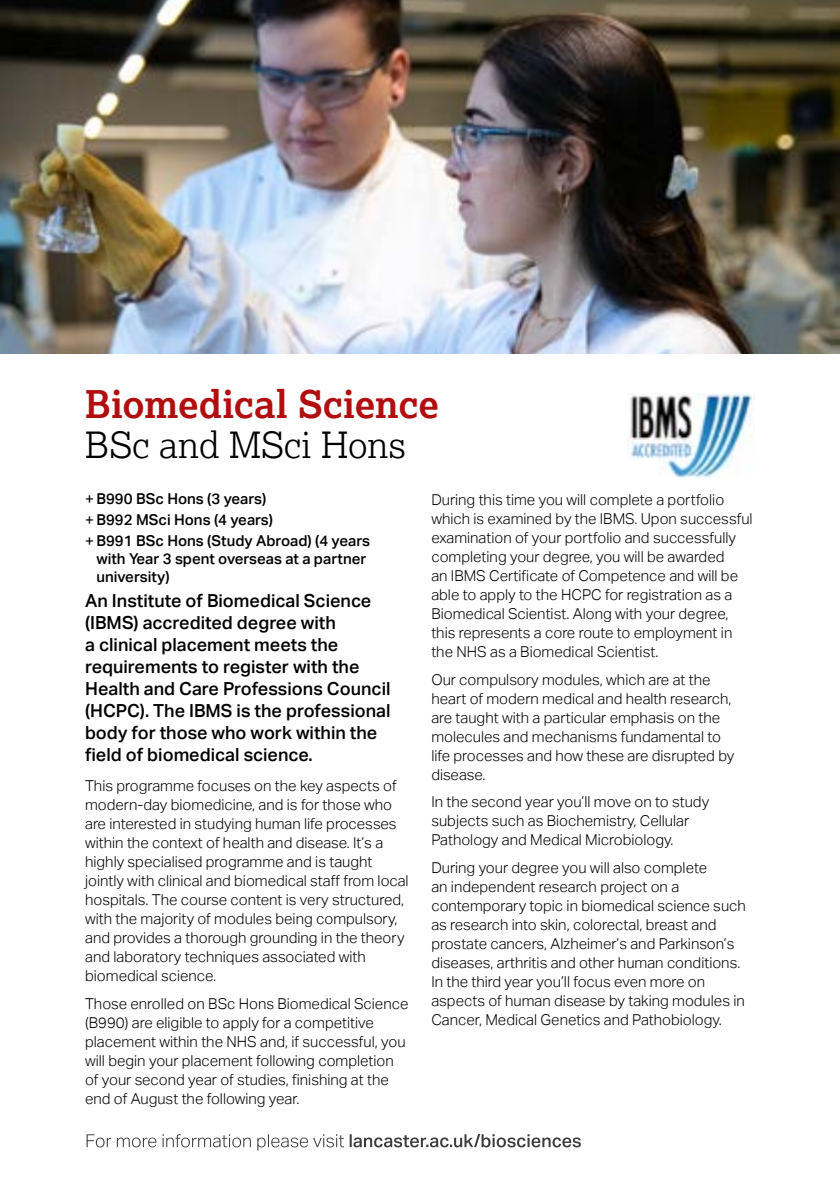
<style>
.page{position:relative;width:840px;height:1191px;background:#fff}
.page>*{position:absolute;margin:0;border:0;box-sizing:border-box;transform-origin:0 0}
.Header_Black{font:700 38px "Lexia";color:#b20e10}
.Header_Black-2{font:300 36px "Lexia";color:#000}
.Intro_para{font:500 18px/22px "Aktiv Grotesk";color:#000}
.Main_Copy_copy{font:300 15px/19px "Aktiv Grotesk";color:#000}
.Bullets{font:500 15px/18px "Aktiv Grotesk";color:#000}
.s1{font-weight:400}
</style>
<div class="page">
<svg style="left:87px;top:1133px;width:493px;height:17px"></svg>
<img style="left:627px;top:393px;width:127px;height:84px">
<img style="left:0;top:0;width:839px;height:354px">
<h1 class="Header_Black" style="left:85px;top:380px;width:355px">Biomedical Science</h1>
<h1 class="Header_Black-2" style="left:85px;top:422px;width:322px">BSc and MSci Hons</h1>
<p class="Bullets" style="left:85px;top:490px;width:183px"><span class="s1">+</span> B990 BSc Hons (3 years)</p>
<p class="Bullets" style="left:85px;top:511px;width:189px"><span class="s1">+</span> B992 MSci Hons (4 years)</p>
<p class="Bullets" style="left:96px;top:531px;width:275px;text-indent:-11px"><span class="s1">+</span> B991 BSc Hons (Study Abroad) (4 years with Year 3 spent overseas at a partner university)</p>
<p class="Intro_para" style="left:85px;top:589px;width:307px">An Institute of Biomedical Science (IBMS) accredited degree with<br>a clinical placement meets the requirements to register with the Health and Care Professions Council (HCPC). The IBMS is the professional body for those who work within the field of biomedical science.</p>
<p class="Main_Copy_copy" style="left:85px;top:776px;width:325px">This programme focuses on the key aspects of modern-day biomedicine, and is for those who are interested in studying human life processes within the context of health and disease. It’s a highly specialised programme and is taught jointly with clinical and biomedical staff from local hospitals. The course content is very structured, with the majority of modules being compulsory, and provides a thorough grounding in the theory and laboratory techniques associated with biomedical science.</p>
<p class="Main_Copy_copy" style="left:85px;top:994px;width:325px">Those enrolled on BSc Hons Biomedical Science (B990) are eligible to apply for a competitive placement within the NHS and, if successful, you will begin your placement following completion of your second year of studies, finishing at the end of August the following year.</p>
<p class="Main_Copy_copy" style="left:431px;top:490px;width:322px">During this time you will complete a portfolio which is examined by the IBMS. Upon successful examination of your portfolio and successfully completing your degree, you will be awarded<br>an IBMS Certificate of Competence and will be able to apply to the HCPC for registration as a Biomedical Scientist. Along with your degree, this represents a core route to employment in the NHS as a Biomedical Scientist.</p>
<p class="Main_Copy_copy" style="left:431px;top:670px;width:304px">Our compulsory modules, which are at the heart of modern medical and health research, are taught with a particular emphasis on the molecules and mechanisms fundamental to life processes and how these are disrupted by disease.</p>
<p class="Main_Copy_copy" style="left:431px;top:792px;width:279px">In the second year you’ll move on to study subjects such as Biochemistry, Cellular<br>Pathology and Medical Microbiology.</p>
<p class="Main_Copy_copy" style="left:431px;top:858px;width:316px">During your degree you will also complete<br>an independent research project on a contemporary topic in biomedical science such as research into skin, colorectal, breast and prostate cancers, Alzheimer’s and Parkinson’s diseases, arthritis and other human conditions.<br>In the third year you’ll focus even more on aspects of human disease by taking modules in Cancer, Medical Genetics and Pathobiology.</p>
</div>
